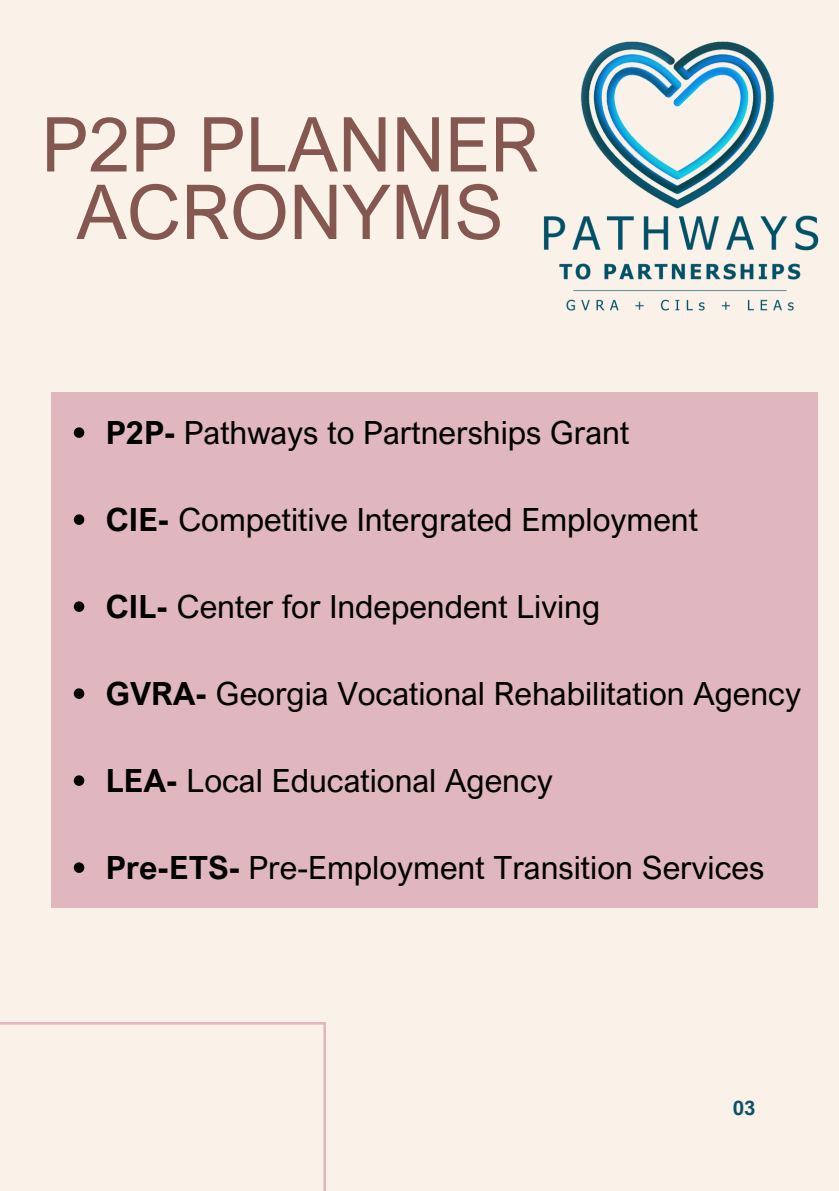
<style>
.page{position:relative;width:839px;height:1191px;background:#fff}
.page>*{position:absolute;margin:0;border:0;box-sizing:border-box;transform-origin:0 0}
.t1{font:75.8px/67.6px "Arial Nova";color:#845850;text-align:center}
.t2{font:32px "Arial Nova";color:#000}
.t3{font:700 20px "Arial Nova";color:#0c5266}
.s1{font-weight:700}
</style>
<div class="page">
<div style="left:0;top:0;width:838px;height:1191px;background:#faf2e9"></div>
<div style="left:51px;top:392px;width:767px;height:516px;background:#e0b7bf"></div>
<svg style="left:0;top:1022px;width:325px;height:169px"></svg>
<img style="left:543px;top:41px;width:276px;height:270px">
<svg style="left:74px;top:427px;width:10px;height:11px"></svg>
<svg style="left:74px;top:514px;width:10px;height:11px"></svg>
<svg style="left:74px;top:601px;width:10px;height:11px"></svg>
<svg style="left:74px;top:688px;width:10px;height:11px"></svg>
<svg style="left:74px;top:775px;width:10px;height:11px"></svg>
<svg style="left:74px;top:862px;width:10px;height:11px"></svg>
<h1 class="t1" style="left:41px;top:109px;width:499px">P2P PLANNER<br>ACRONYMS</h1>
<p class="t2" style="left:106px;top:412px;width:525px"><span class="s1">P2P-</span> Pathways to Partnerships Grant</p>
<p class="t2" style="left:106px;top:499px;width:593px"><span class="s1">CIE-</span> Competitive Intergrated Employment</p>
<p class="t2" style="left:106px;top:586px;width:496px"><span class="s1">CIL-</span> Center for Independent Living</p>
<p class="t2" style="left:106px;top:673px;width:696px"><span class="s1">GVRA-</span> Georgia Vocational Rehabilitation Agency</p>
<p class="t2" style="left:106px;top:760px;width:448px"><span class="s1">LEA-</span> Local Educational Agency</p>
<p class="t2" style="left:106px;top:847px;width:660px"><span class="s1">Pre-ETS-</span> Pre-Employment Transition Services</p>
<p class="t3" style="left:732px;top:1096px;width:24px">03</p>
</div>
